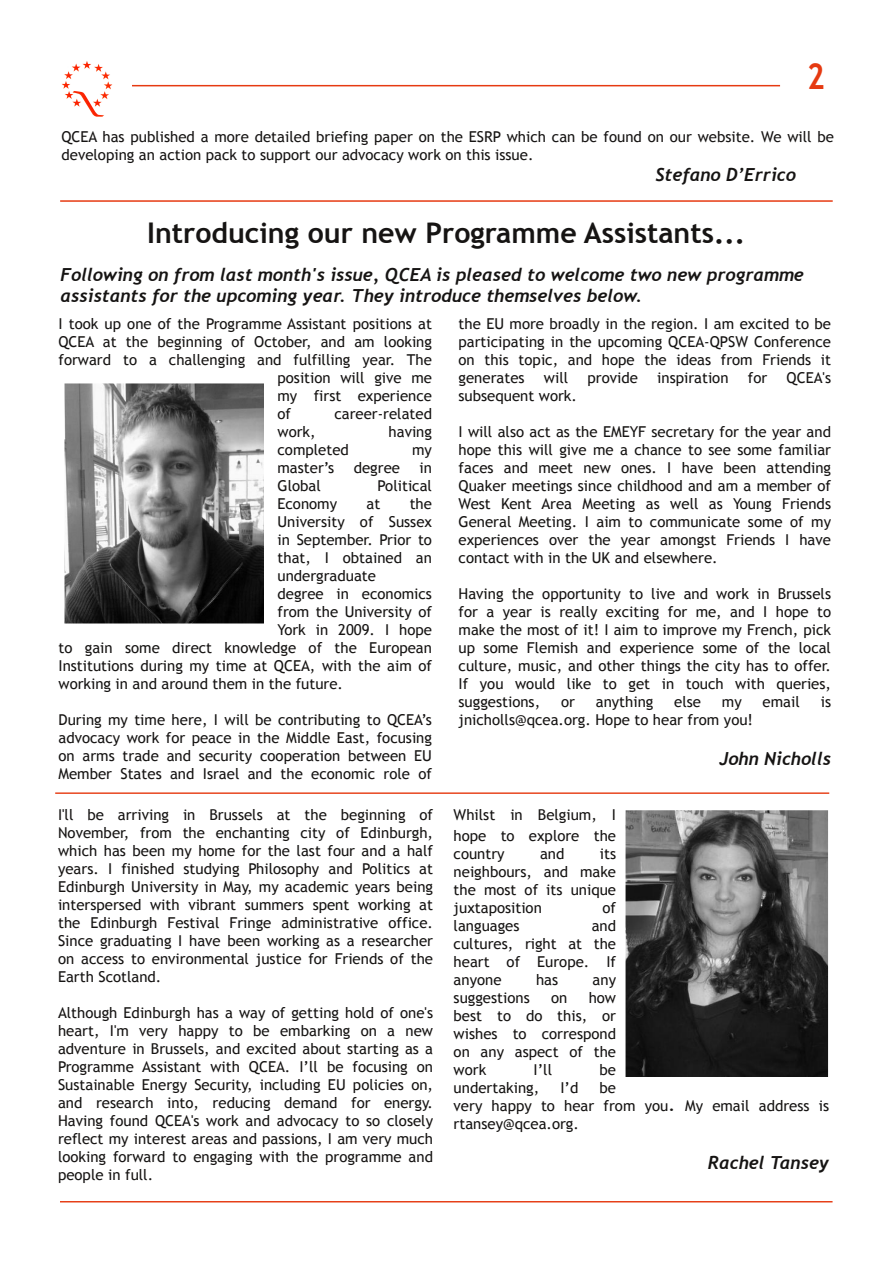
<style>
.page{position:relative;width:893px;height:1263px;background:#fff}
.page>*{position:absolute;margin:0;border:0;box-sizing:border-box;transform-origin:0 0}
.t1{font:700 36px "Trebuchet MS";color:#e63a11;scale:.83 1}
.t2{font:700 28.5px "Trebuchet MS";color:#161413}
.t3{font:italic 700 18px/21.6px "Trebuchet";color:#161413}
.t4{font:15px/18px "Trebuchet MS";color:#161413;text-align:justify}
.s1{font-family:"Trebuchet";font-weight:700;font-style:italic;font-size:18px}
</style>
<div class="page">
<img style="left:626px;top:810px;width:202px;height:267px">
<img style="left:64px;top:383px;width:199px;height:240px">
<hr style="left:132px;top:85px;width:648px;height:1px;background:#e63a11">
<img style="left:62px;top:61px;width:50px;height:56px">
<hr style="left:55px;top:792px;width:774px;height:2px;background:#e63a11">
<hr style="left:60px;top:1201px;width:772px;height:1px;background:#e63a11">
<hr style="left:60px;top:200px;width:773px;height:2px;background:#e63a11">
<h1 class="t1" style="left:807px;top:55px;width:23px">2</h1>
<p class="t4" style="left:62px;top:127px;width:774px">QCEA has published a more detailed briefing paper on the ESRP which can be found on our website. We will be developing an action pack to support our advocacy work on this issue.</p>
<p class="t3" style="left:656px;top:164px;width:142px">Stefano D’Errico</p>
<h2 class="t2" style="left:147px;top:216px;width:600px">Introducing our new Programme Assistants...</h2>
<p class="t3" style="left:61px;top:263px;width:745px">Following on from last month's issue, QCEA is pleased to welcome two new programme assistants for the upcoming year. They introduce themselves below.</p>
<p class="t4" style="left:58px;top:315px;width:375px">I took up one of the Programme Assistant positions at</p>
<p class="t4" style="left:58px;top:333px;width:375px">QCEA at the beginning of October, and am looking</p>
<p class="t4" style="left:58px;top:351px;width:375px">forward to a challenging and fulfilling year. The</p>
<p class="t4" style="left:278px;top:369px;width:156px">position will give me</p>
<p class="t4" style="left:278px;top:387px;width:156px">my first experience</p>
<p class="t4" style="left:278px;top:405px;width:15px">of</p>
<p class="t4" style="left:334px;top:405px;width:99px">career-related</p>
<p class="t4" style="left:278px;top:423px;width:40px">work,</p>
<p class="t4" style="left:389px;top:423px;width:45px">having</p>
<p class="t4" style="left:278px;top:441px;width:73px">completed</p>
<p class="t4" style="left:412px;top:441px;width:21px">my</p>
<p class="t4" style="left:278px;top:459px;width:58px">master’s</p>
<p class="t4" style="left:354px;top:459px;width:48px">degree</p>
<p class="t4" style="left:420px;top:459px;width:14px">in</p>
<p class="t4" style="left:278px;top:477px;width:45px">Global</p>
<p class="t4" style="left:378px;top:477px;width:56px">Political</p>
<p class="t4" style="left:278px;top:495px;width:61px">Economy</p>
<p class="t4" style="left:366px;top:495px;width:15px">at</p>
<p class="t4" style="left:410px;top:495px;width:24px">the</p>
<p class="t4" style="left:278px;top:513px;width:156px">University of Sussex</p>
<p class="t4" style="left:278px;top:531px;width:156px">in September. Prior to</p>
<p class="t4" style="left:278px;top:549px;width:156px">that, I obtained an</p>
<p class="t4" style="left:278px;top:567px;width:100px">undergraduate</p>
<p class="t4" style="left:278px;top:585px;width:156px">degree in economics</p>
<p class="t4" style="left:278px;top:603px;width:156px">from the University of</p>
<p class="t4" style="left:278px;top:621px;width:156px">York in 2009. I hope</p>
<p class="t4" style="left:58px;top:639px;width:375px">to gain some direct knowledge of the European</p>
<p class="t4" style="left:58px;top:657px;width:375px">Institutions during my time at QCEA, with the aim of</p>
<p class="t4" style="left:58px;top:675px;width:286px">working in and around them in the future.</p>
<p class="t4" style="left:58px;top:711px;width:375px">During my time here, I will be contributing to QCEA’s advocacy work for peace in the Middle East, focusing on arms trade and security cooperation between EU Member States and Israel and the economic role of</p>
<p class="t4" style="left:58px;top:805px;width:376px">I'll be arriving in Brussels at the beginning of November, from the enchanting city of Edinburgh, which has been my home for the last four and a half years. I finished studying Philosophy and Politics at Edinburgh University in May, my academic years being interspersed with vibrant summers spent working at the Edinburgh Festival Fringe administrative office.<br>Since graduating I have been working as a researcher on access to environmental justice for Friends of the Earth Scotland.</p>
<p class="t4" style="left:58px;top:1003px;width:376px">Although Edinburgh has a way of getting hold of one's heart, I'm very happy to be embarking on a new adventure in Brussels, and excited about starting as a Programme Assistant with QCEA. I’ll be focusing on Sustainable Energy Security, including EU policies on, and research into, reducing demand for energy.<br>Having found QCEA's work and advocacy to so closely reflect my interest areas and passions, I am very much looking forward to engaging with the programme and people in full.</p>
<p class="t4" style="left:459px;top:315px;width:374px">the EU more broadly in the region. I am excited to be participating in the upcoming QCEA-QPSW Conference on this topic, and hope the ideas from Friends it generates</p>
<p class="t4" style="left:544px;top:369px;width:26px">will</p>
<p class="t4" style="left:587px;top:369px;width:52px">provide</p>
<p class="t4" style="left:657px;top:369px;width:73px">inspiration</p>
<p class="t4" style="left:748px;top:369px;width:21px">for</p>
<p class="t4" style="left:787px;top:369px;width:46px">QCEA's</p>
<p class="t4" style="left:459px;top:387px;width:120px">subsequent work.</p>
<p class="t4" style="left:459px;top:423px;width:374px">I will also act as the EMEYF secretary for the year and hope this will give me a chance to see some familiar faces and meet new ones. I have been attending Quaker meetings since childhood and am a member of West Kent Area Meeting as well as Young Friends General Meeting. I aim to communicate some of my experiences over the year amongst Friends I have contact with in the UK and elsewhere.</p>
<p class="t4" style="left:459px;top:585px;width:374px">Having the opportunity to live and work in Brussels for a year is really exciting for me, and I hope to make the most of it! I aim to improve my French, pick up some Flemish and experience some of the local culture, music, and other things the city has to offer.<br>If you would like to get in touch with queries, suggestions,</p>
<p class="t4" style="left:561px;top:693px;width:15px">or</p>
<p class="t4" style="left:596px;top:693px;width:59px">anything</p>
<p class="t4" style="left:674px;top:693px;width:28px">else</p>
<p class="t4" style="left:722px;top:693px;width:21px">my</p>
<p class="t4" style="left:763px;top:693px;width:39px">email</p>
<p class="t4" style="left:821px;top:693px;width:12px">is</p>
<p class="t4" style="left:459px;top:711px;width:296px">jnicholls@qcea.org. Hope to hear from you!</p>
<p class="t3" style="left:719px;top:748px;width:113px">John Nicholls</p>
<p class="t4" style="left:454px;top:804px;width:164px;line-height:21px">Whilst in Belgium, I hope to explore the</p>
<p class="t4" style="left:454px;top:844px;width:53px">country</p>
<p class="t4" style="left:540px;top:844px;width:26px">and</p>
<p class="t4" style="left:454px;top:844px;width:164px;text-indent:146px">its neighbours, and make the most of its unique juxtaposition</p>
<p class="t4" style="left:602px;top:898px;width:15px">of</p>
<p class="t4" style="left:454px;top:916px;width:164px;text-indent:138px">and cultures, right at the heart of Europe. If anyone</p>
<p class="t4" style="left:454px;top:916px;width:67px">languages</p>
<p class="t4" style="left:536px;top:970px;width:24px">has</p>
<p class="t4" style="left:593px;top:970px;width:25px">any</p>
<p class="t4" style="left:454px;top:988px;width:164px;text-indent:135px">how best to do this, or wishes to correspond on any aspect of the work</p>
<p class="t4" style="left:454px;top:988px;width:78px">suggestions</p>
<p class="t4" style="left:551px;top:988px;width:18px">on</p>
<p class="t4" style="left:534px;top:1060px;width:20px">I’ll</p>
<p class="t4" style="left:600px;top:1060px;width:18px">be</p>
<p class="t4" style="left:454px;top:1078px;width:87px">undertaking,</p>
<p class="t4" style="left:560px;top:1078px;width:20px">I’d</p>
<p class="t4" style="left:454px;top:1078px;width:377px;text-align:left;text-indent:146px">be<br>very happy to hear from you<span class="s1">.</span> My email address is rtansey@qcea.org.</p>
<p class="t3" style="left:708px;top:1151px;width:123px">Rachel Tansey</p>
</div>
